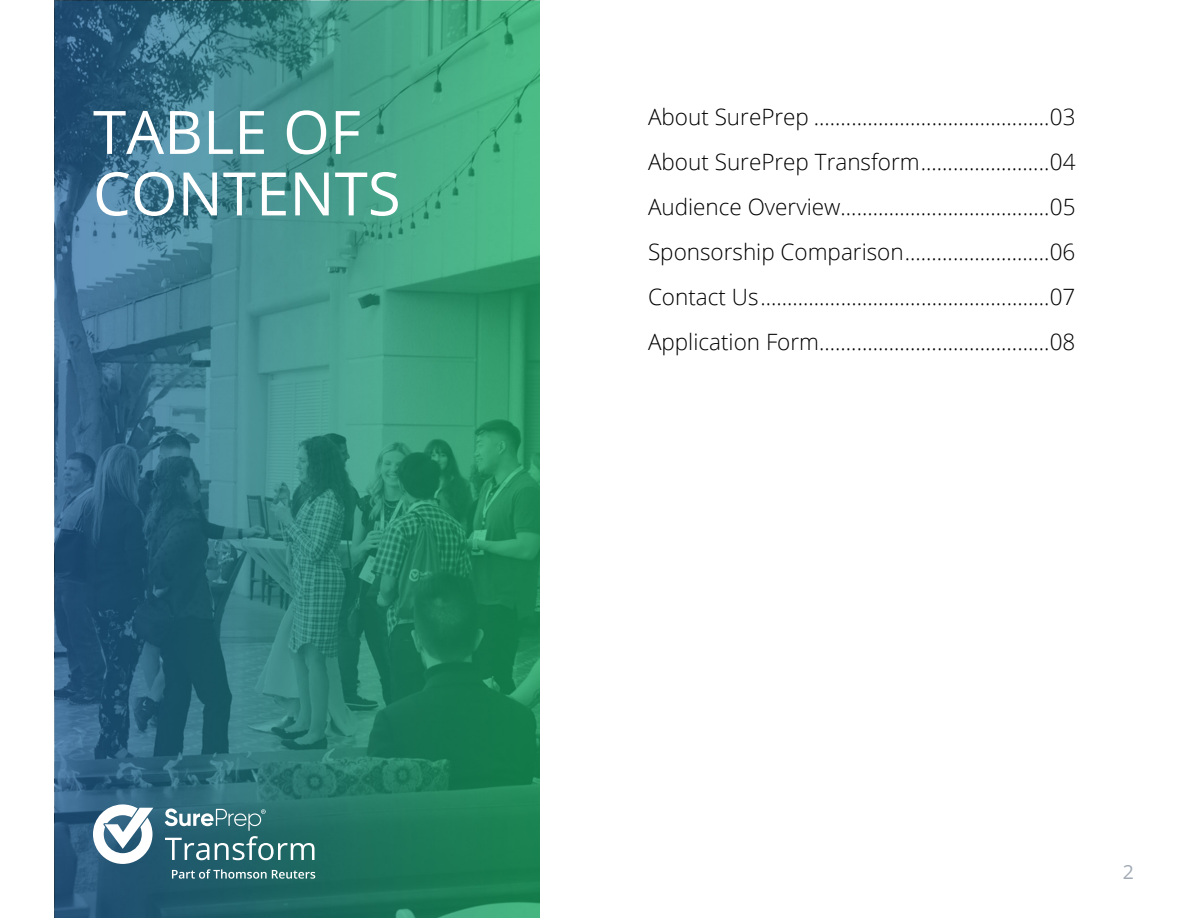
<style>
.page{position:relative;width:1188px;height:918px;background:#fff}
.page>*{position:absolute;margin:0;border:0;box-sizing:border-box;transform-origin:0 0}
.t1{font:60px/61.5px "Open Sans";color:#fff}
.t2{font:300 22.5px "Open Sans";color:#000}
.t3{font:19.5px "Open Sans";color:#a1aab5}
</style>
<div class="page">
<img style="left:54px;top:0;width:486px;height:918px">
<svg style="left:172px;top:869px;width:143px;height:10px"></svg>
<svg style="left:165px;top:809px;width:149px;height:51px;background:#4b8186"></svg>
<svg style="left:93px;top:804px;width:60px;height:60px"></svg>
<p class="t1" style="left:93px;top:100px;width:309px">TABLE OF<br>CONTENTS</p>
<p class="t2" style="left:648px;top:102px;width:429px">About SurePrep ............................................03</p>
<p class="t2" style="left:648px;top:147px;width:429px">About SurePrep Transform........................04</p>
<p class="t2" style="left:648px;top:192px;width:429px">Audience Overview.......................................05</p>
<p class="t2" style="left:648px;top:237px;width:429px">Sponsorship Comparison...........................06</p>
<p class="t2" style="left:648px;top:282px;width:429px">Contact Us......................................................07</p>
<p class="t2" style="left:648px;top:327px;width:429px">Application Form...........................................08</p>
<p class="t3" style="left:1123px;top:859px;width:13px">2</p>
</div>
